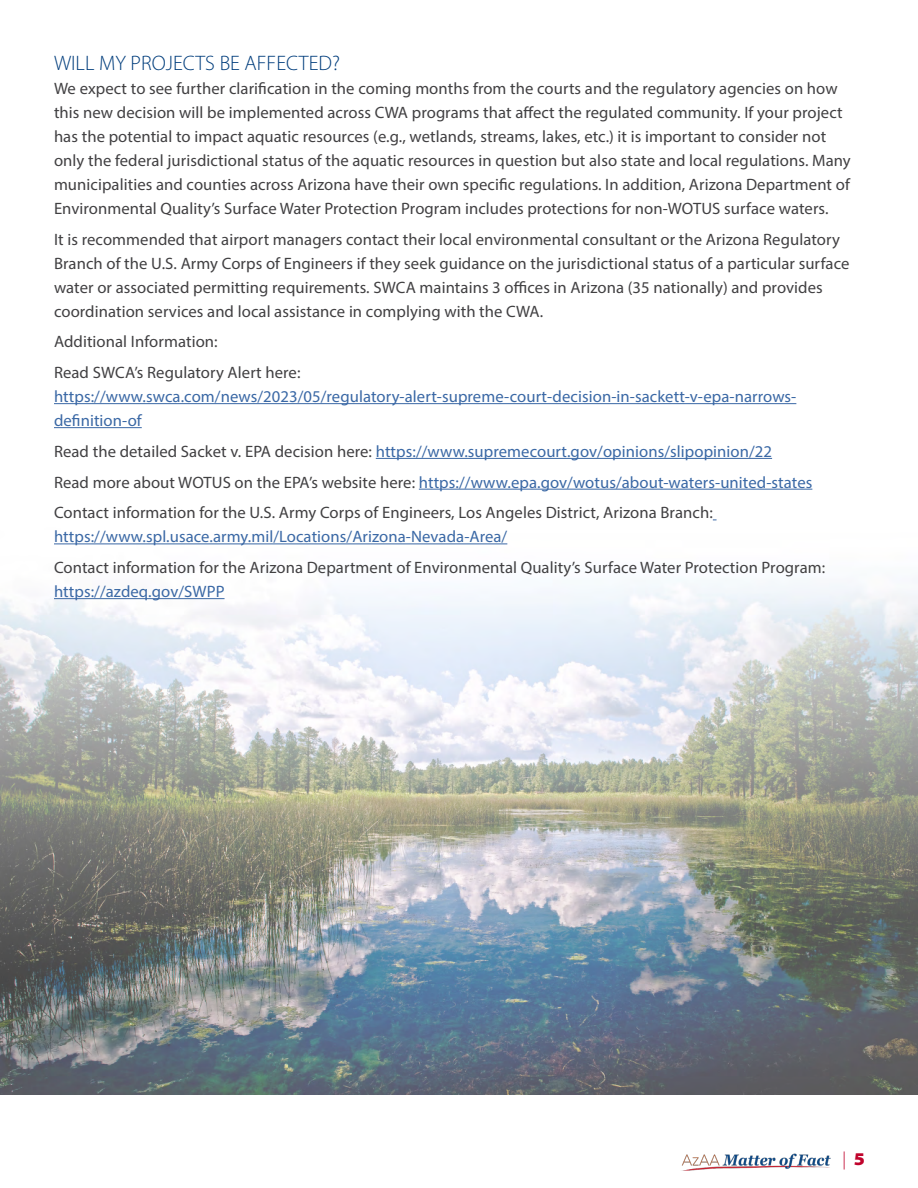
<style>
.page{position:relative;width:918px;height:1188px;background:#fff}
.page>*{position:absolute;margin:0;border:0;box-sizing:border-box;transform-origin:0 0}
.subhead{font:21px "Myriad Variable Concept";color:#003d7c}
.t1{font:18px "Myriad Variable Concept";color:#c0032c}
.body_copy{font:16.5px/24px "Myriad Pro";letter-spacing:.005em;color:#414042}
.body_copy-2{font:16.5px/24px "Myriad Pro";letter-spacing:.005em;color:#3a68a5}
.s1{color:#414042}
.s2{color:#3a68a5}
</style>
<div class="page">
<img style="left:681px;top:1153px;width:150px;height:17px">
<img style="left:0;top:403px;width:918px;height:691px">
<hr style="left:54px;top:403px;width:742px;height:1px;background:#3a68a5">
<hr style="left:54px;top:427px;width:88px;height:1px;background:#3a68a5">
<hr style="left:376px;top:458px;width:396px;height:1px;background:#3a68a5">
<hr style="left:419px;top:489px;width:393px;height:1px;background:#3a68a5">
<hr style="left:54px;top:543px;width:453px;height:1px;background:#3a68a5">
<hr style="left:54px;top:598px;width:171px;height:1px;background:#3a68a5">
<p class="subhead" style="left:54px;top:50px;width:288px">WILL MY PROJECTS BE AFFECTED?</p>
<p class="body_copy" style="left:54px;top:76px;width:798px">We expect to see further clarification in the coming months from the courts and the regulatory agencies on how this new decision will be implemented across CWA programs that affect the regulated community. If your project has the potential to impact aquatic resources (e.g., wetlands, streams, lakes, etc.) it is important to consider not only the federal jurisdictional status of the aquatic resources in question but also state and local regulations. Many municipalities and counties across Arizona have their own specific regulations. In addition, Arizona Department of Environmental Quality’s Surface Water Protection Program includes protections for non-WOTUS surface waters.</p>
<p class="body_copy" style="left:54px;top:227px;width:797px">It is recommended that airport managers contact their local environmental consultant or the Arizona Regulatory Branch of the U.S. Army Corps of Engineers if they seek guidance on the jurisdictional status of a particular surface water or associated permitting requirements. SWCA maintains 3 offices in Arizona (35 nationally) and provides coordination services and local assistance in complying with the CWA.</p>
<p class="body_copy" style="left:54px;top:329px;width:165px">Additional Information:</p>
<p class="body_copy-2" style="left:54px;top:360px;width:744px"><span class="s1">Read SWCA’s Regulatory Alert here: </span>https://www.swca.com/news/2023/05/regulatory-alert-supreme-court-decision-in-sackett-v-epa-narrows&shy;definition-of</p>
<p class="body_copy-2" style="left:54px;top:439px;width:720px"><span class="s1">Read the detailed Sacket v. EPA decision here:</span> https://www.supremecourt.gov/opinions/slipopinion/22</p>
<p class="body_copy-2" style="left:54px;top:470px;width:760px"><span class="s1">Read more about WOTUS on the EPA’s website here:</span> https://www.epa.gov/wotus/about-waters-united-states</p>
<p class="body_copy" style="left:54px;top:500px;width:660px">Contact information for the U.S. Army Corps of Engineers, Los Angeles District, Arizona Branch: <span class="s2">https://www.spl.usace.army.mil/Locations/Arizona-Nevada-Area/</span></p>
<p class="body_copy" style="left:54px;top:555px;width:773px">Contact information for the Arizona Department of Environmental Quality’s Surface Water Protection Program: <span class="s2">https://azdeq.gov/SWPP</span></p>
<p class="t1" style="left:843px;top:1148px;width:24px">| 5</p>
</div>
